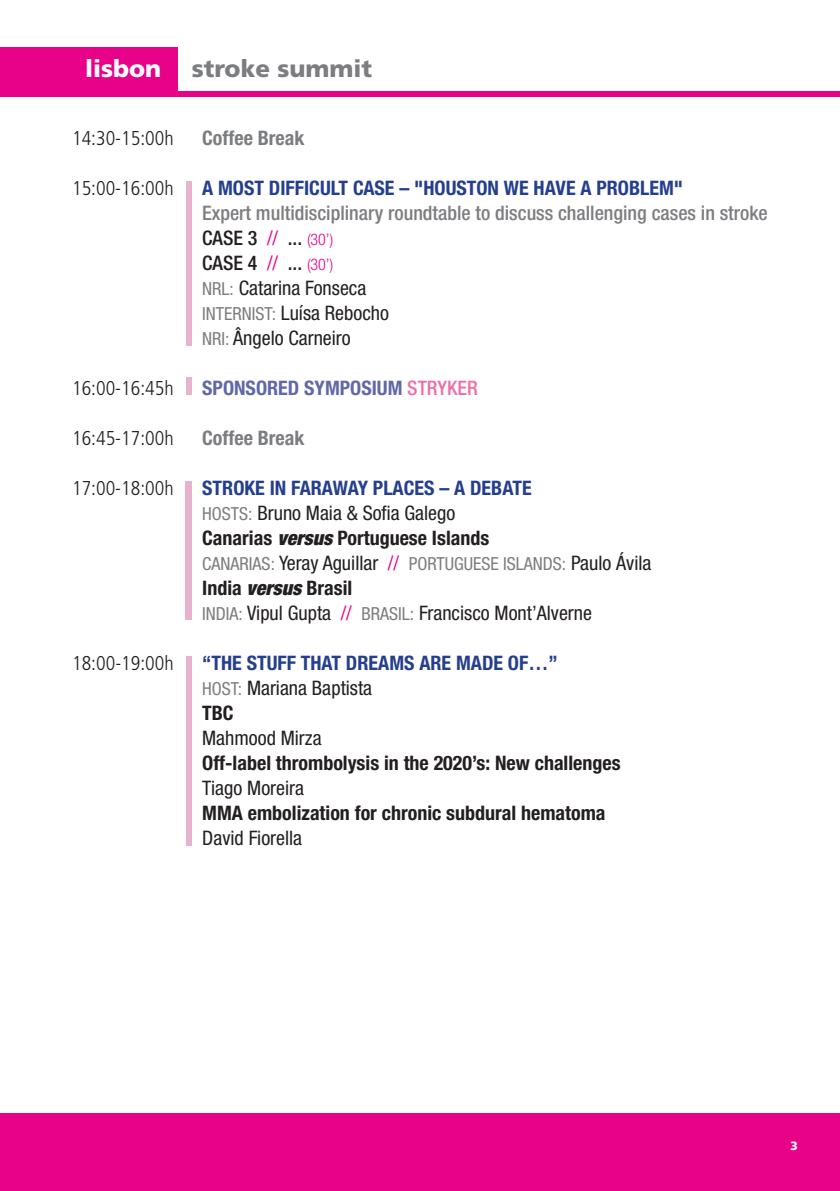
<style>
.page{position:relative;width:840px;height:1191px;background:#fff}
.page>*{position:absolute;margin:0;border:0;box-sizing:border-box;transform-origin:0 0}
.t1{font:900 24px "Frutiger LT Std";color:#7c7d80}
.t2{font:900 24px "Frutiger LT Std";color:#fff}
.t3{font:700 condensed 20px/25px "Helvetica Neue";color:#253f8e}
.t4{font:500 condensed 20px/25px "Helvetica Neue";color:#7c7d80}
.t5{font:condensed 20px/25px "Helvetica Neue";color:#231f20}
.t6{font:700 condensed 20px "Helvetica Neue";color:#231f20}
.t7{font:300 condensed 20px "Frutiger LT Std";color:#231f20}
.t8{font:700 condensed 20px "Helvetica Neue";color:#6168a7}
.t9{font:700 condensed 20px "Helvetica Neue";color:#7c7d80}
.t10{font:condensed 18px "Helvetica Neue";color:#7c7d80}
.t11{font:900 12px "Frutiger LT Std";color:#fff}
.s1{color:#231f20}
.s2{font-weight:400;color:#e80289}
.s3{font-weight:300;font-size:16px;color:#e80289}
.s4{font-weight:400;font-size:18px}
.s5{font-weight:400;color:#231f20}
.s6{font-weight:500;color:#ed6fa9}
.s7{font-weight:400;font-size:18px;color:#7c7d80}
.s8{font-family:"Helvetica Neue LT Std";font-weight:900;font-style:italic;color:#231f20}
.s9{font-size:20px;color:#231f20}
.s10{font-size:20px;color:#e80289}
.s11{font-weight:700}
.s12{font-family:"Helvetica Neue LT Std";font-weight:900;font-style:italic}
.s13{font-size:18px;color:#7c7d80}
.s14{color:#e80289}
</style>
<div class="page">
<div style="left:0;top:1113px;width:839px;height:78px;background:#e80289"></div>
<div style="left:0;top:91px;width:839px;height:6px;background:#e80289"></div>
<div style="left:0;top:47px;width:177px;height:50px;background:#e80289"></div>
<div style="left:186px;top:656px;width:5px;height:189px;background:#e7b2cd"></div>
<div style="left:186px;top:378px;width:5px;height:17px;background:#e7b2cd"></div>
<div style="left:186px;top:181px;width:5px;height:165px;background:#e7b2cd"></div>
<div style="left:186px;top:481px;width:6px;height:139px;background:#e7b2cd"></div>
<p class="t2" style="left:85px;top:54px;width:78px">lisbon</p>
<p class="t1" style="left:192px;top:54px;width:182px">stroke summit</p>
<p class="t7" style="left:72px;top:126px;width:103px">14:30-15:00h</p>
<p class="t9" style="left:202px;top:126px;width:104px">Coffee Break</p>
<p class="t7" style="left:72px;top:176px;width:103px">15:00-16:00h</p>
<p class="t3" style="left:202px;top:175px;width:482px">A MOST DIFFICULT CASE – "HOUSTON WE HAVE A PROBLEM"</p>
<p class="t4" style="left:202px;top:200px;width:567px">Expert multidisciplinary roundtable to discuss challenging cases in stroke<br><span class="s1">CASE 3</span> <span class="s2">//</span> <span class="s1">...</span> <span class="s3">(30’)<br></span><span class="s1">CASE 4</span> <span class="s2">//</span> <span class="s1">...</span> <span class="s3">(30’)<br></span><span class="s4">NRL:</span> <span class="s5">Catarina Fonseca<br></span><span class="s4">INTERNIST:</span> <span class="s5">Luísa Rebocho<br></span><span class="s4">NRI:</span> <span class="s5">Ângelo Carneiro</span></p>
<p class="t7" style="left:72px;top:376px;width:103px">16:00-16:45h</p>
<p class="t8" style="left:202px;top:376px;width:277px">SPONSORED SYMPOSIUM <span class="s6">STRYKER</span></p>
<p class="t7" style="left:72px;top:426px;width:103px">16:45-17:00h</p>
<p class="t9" style="left:202px;top:426px;width:104px">Coffee Break</p>
<p class="t7" style="left:72px;top:476px;width:103px">17:00-18:00h</p>
<p class="t3" style="left:202px;top:475px;width:331px">STROKE IN FARAWAY PLACES – A DEBATE<br><span class="s7">HOSTS:</span> <span class="s5">Bruno Maia &amp; Sofia Galego<br></span><span class="s1">Canarias</span> <span class="s8">versus</span> <span class="s1">Portuguese Islands</span></p>
<p class="t10" style="left:202px;top:553px;width:450px">CANARIAS: <span class="s9">Yeray Aguillar</span> <span class="s10">//</span> PORTUGUESE ISLANDS: <span class="s9">Paulo Ávila</span></p>
<p class="t5" style="left:202px;top:575px;width:391px"><span class="s11">India</span> <span class="s12">versus</span> <span class="s11">Brasil<br></span><span class="s13">INDIA:</span> Vipul Gupta <span class="s14">//</span> <span class="s13">BRASIL:</span> Francisco Mont’Alverne</p>
<p class="t7" style="left:72px;top:651px;width:103px">18:00-19:00h</p>
<p class="t3" style="left:202px;top:650px;width:357px">“THE STUFF THAT DREAMS ARE MADE OF…”<br><span class="s7">HOST:</span> <span class="s5">Mariana Baptista<br></span><span class="s1">TBC</span></p>
<p class="t5" style="left:202px;top:725px;width:121px">Mahmood Mirza</p>
<p class="t6" style="left:202px;top:751px;width:420px">Off-label thrombolysis in the 2020’s: New challenges</p>
<p class="t5" style="left:202px;top:775px;width:103px">Tiago Moreira</p>
<p class="t6" style="left:202px;top:801px;width:404px">MMA embolization for chronic subdural hematoma</p>
<p class="t5" style="left:202px;top:825px;width:101px">David Fiorella</p>
<p class="t11" style="left:789px;top:1138px;width:9px">3</p>
</div>
